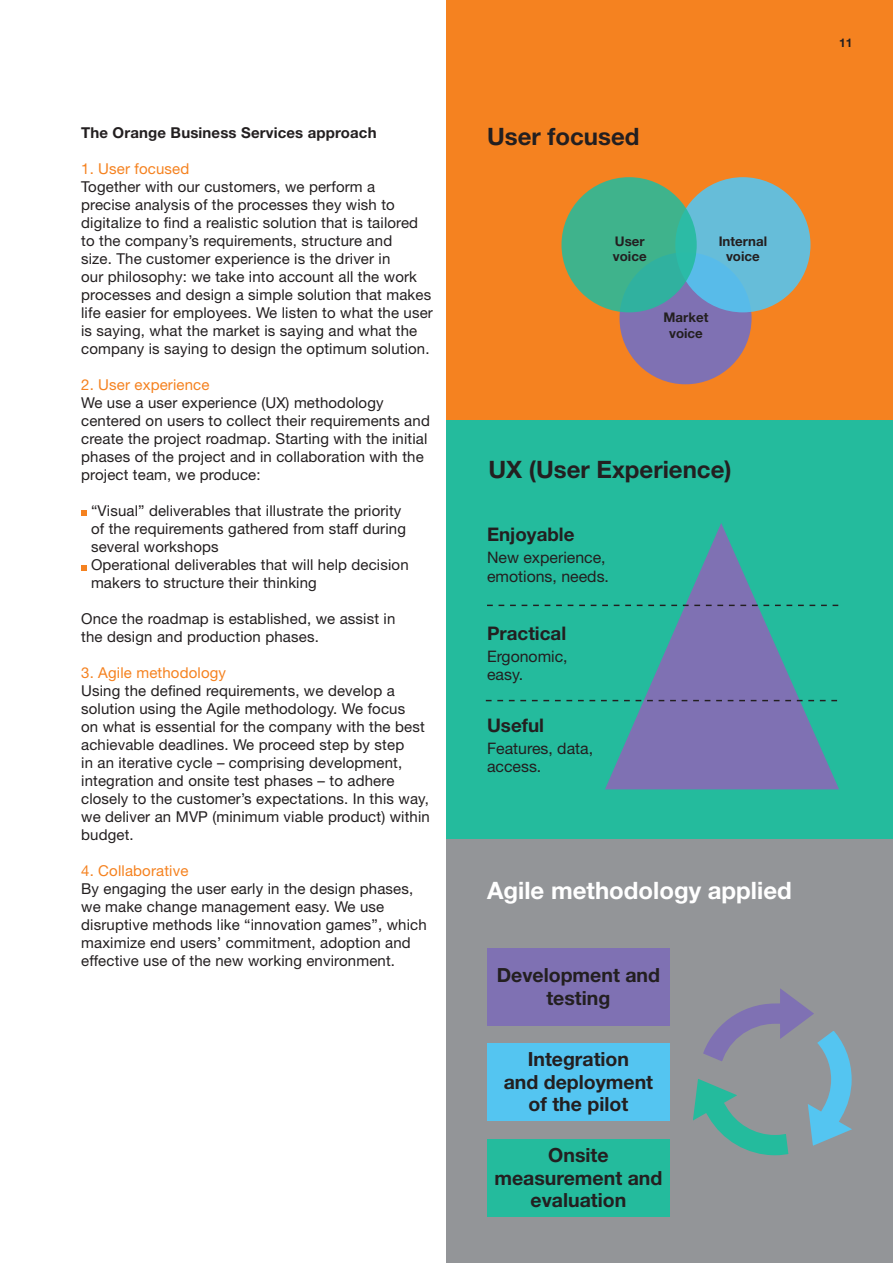
<style>
.page{position:relative;width:893px;height:1263px;background:#fff}
.page>*{position:absolute;margin:0;border:0;box-sizing:border-box;transform-origin:0 0}
.t1{font:700 24px "Helvetica Neue LT Std";color:#231f20}
.t2{font:700 24px "Helvetica Neue LT Std";color:#fff}
.t3{font:700 19.5px/22.5px "Helvetica Neue LT Std";color:#231f20;text-align:center}
.t4{font:700 18.75px "Helvetica Neue LT Std";color:#231f20}
.t5{font:15.9px/18.8px "Helvetica Neue LT Std";color:#231f20}
.t6{font:15px/18px "Helvetica Neue LT Std";letter-spacing:.01em;color:#231f20}
.t7{font:15px "Helvetica Neue LT Std";letter-spacing:.01em;color:#f58220}
.t8{font:700 15px "Helvetica Neue LT Std";letter-spacing:.01em;color:#231f20}
.t9{font:700 13.35px/15.3px "Helvetica Neue LT Std";color:#231f20;text-align:center}
.t10{font:700 12px "Helvetica Neue LT Std";color:#231f20}
</style>
<div class="page">
<svg style="left:81px;top:511px;width:6px;height:5px"></svg>
<svg style="left:81px;top:565px;width:6px;height:5px"></svg>
<div style="left:446px;top:420px;width:447px;height:419px;background:#24bb9d"></div>
<svg style="left:605px;top:523px;width:234px;height:266px"></svg>
<svg style="left:487px;top:605px;width:351px;height:1px"></svg>
<svg style="left:486px;top:700px;width:351px;height:1px"></svg>
<div style="left:446px;top:839px;width:447px;height:424px;background:#939598"></div>
<svg style="left:693px;top:988px;width:159px;height:168px"></svg>
<div style="left:487px;top:1139px;width:183px;height:77px;background:#24bb9d"></div>
<div style="left:487px;top:1043px;width:183px;height:77px;background:#54c5f1"></div>
<div style="left:487px;top:948px;width:183px;height:77px;background:#7f71b3"></div>
<div style="left:446px;top:0;width:447px;height:420px;background:#f58220"></div>
<div style="left:619px;top:252px;width:133px;height:132px;background:#7f71b3;border-radius:50%"></div>
<div style="left:675px;top:177px;width:135px;height:135px;background:linear-gradient(to bottom,#6abdd5,#5ebce3);border-radius:50%"></div>
<svg style="left:561px;top:177px;width:136px;height:135px;background:#3cb290"></svg>
<p class="t8" style="left:81px;top:124px;width:297px">The Orange Business Services approach</p>
<p class="t7" style="left:81px;top:160px;width:110px">1. User focused</p>
<p class="t6" style="left:81px;top:178px;width:353px">Together with our customers, we perform a<br>precise analysis of the processes they wish to digitalize to find a realistic solution that is tailored to the company’s requirements, structure and<br>size. The customer experience is the driver in<br>our philosophy: we take into account all the work processes and design a simple solution that makes life easier for employees. We listen to what the user is saying, what the market is saying and what the company is saying to design the optimum solution.</p>
<p class="t7" style="left:81px;top:376px;width:130px">2. User experience</p>
<p class="t6" style="left:81px;top:394px;width:350px">We use a user experience (UX) methodology centered on users to collect their requirements and create the project roadmap. Starting with the initial phases of the project and in collaboration with the project team, we produce:</p>
<p class="t6" style="left:91px;top:502px;width:319px">“Visual” deliverables that illustrate the priority of the requirements gathered from staff during several workshops<br>Operational deliverables that will help decision makers to structure their thinking</p>
<p class="t6" style="left:81px;top:610px;width:316px">Once the roadmap is established, we assist in the design and production phases.</p>
<p class="t7" style="left:81px;top:664px;width:146px">3. Agile methodology</p>
<p class="t6" style="left:81px;top:682px;width:350px">Using the defined requirements, we develop a solution using the Agile methodology. We focus<br>on what is essential for the company with the best achievable deadlines. We proceed step by step<br>in an iterative cycle – comprising development, integration and onsite test phases – to adhere closely to the customer’s expectations. In this way, we deliver an MVP (minimum viable product) within budget.</p>
<p class="t7" style="left:81px;top:862px;width:109px">4. Collaborative</p>
<p class="t6" style="left:81px;top:880px;width:347px">By engaging the user early in the design phases, we make change management easy. We use disruptive methods like “innovation games”, which maximize end users’ commitment, adoption and effective use of the new working environment.</p>
<h1 class="t1" style="left:487px;top:121px;width:154px">User focused</h1>
<p class="t9" style="left:613px;top:233px;width:35px;text-align:left">User voice</p>
<p class="t9" style="left:719px;top:233px;width:50px">Internal voice</p>
<p class="t9" style="left:664px;top:310px;width:46px">Market voice</p>
<h1 class="t1" style="left:488px;top:454px;width:245px">UX (User Experience)</h1>
<p class="t4" style="left:487px;top:523px;width:89px">Enjoyable</p>
<p class="t5" style="left:487px;top:547px;width:123px">New experience, emotions, needs.</p>
<p class="t4" style="left:487px;top:622px;width:81px">Practical</p>
<p class="t5" style="left:487px;top:646px;width:82px">Ergonomic, easy.</p>
<p class="t4" style="left:487px;top:714px;width:58px">Useful</p>
<p class="t5" style="left:487px;top:738px;width:108px">Features, data, access.</p>
<h1 class="t2" style="left:487px;top:876px;width:306px">Agile methodology applied</h1>
<h2 class="t3" style="left:497px;top:964px;width:165px">Development and testing</h2>
<h2 class="t3" style="left:504px;top:1047px;width:151px">Integration<br>and deployment of the pilot</h2>
<h2 class="t3" style="left:494px;top:1143px;width:169px">Onsite measurement and evaluation</h2>
<p class="t10" style="left:839px;top:35px;width:15px">11</p>
</div>
